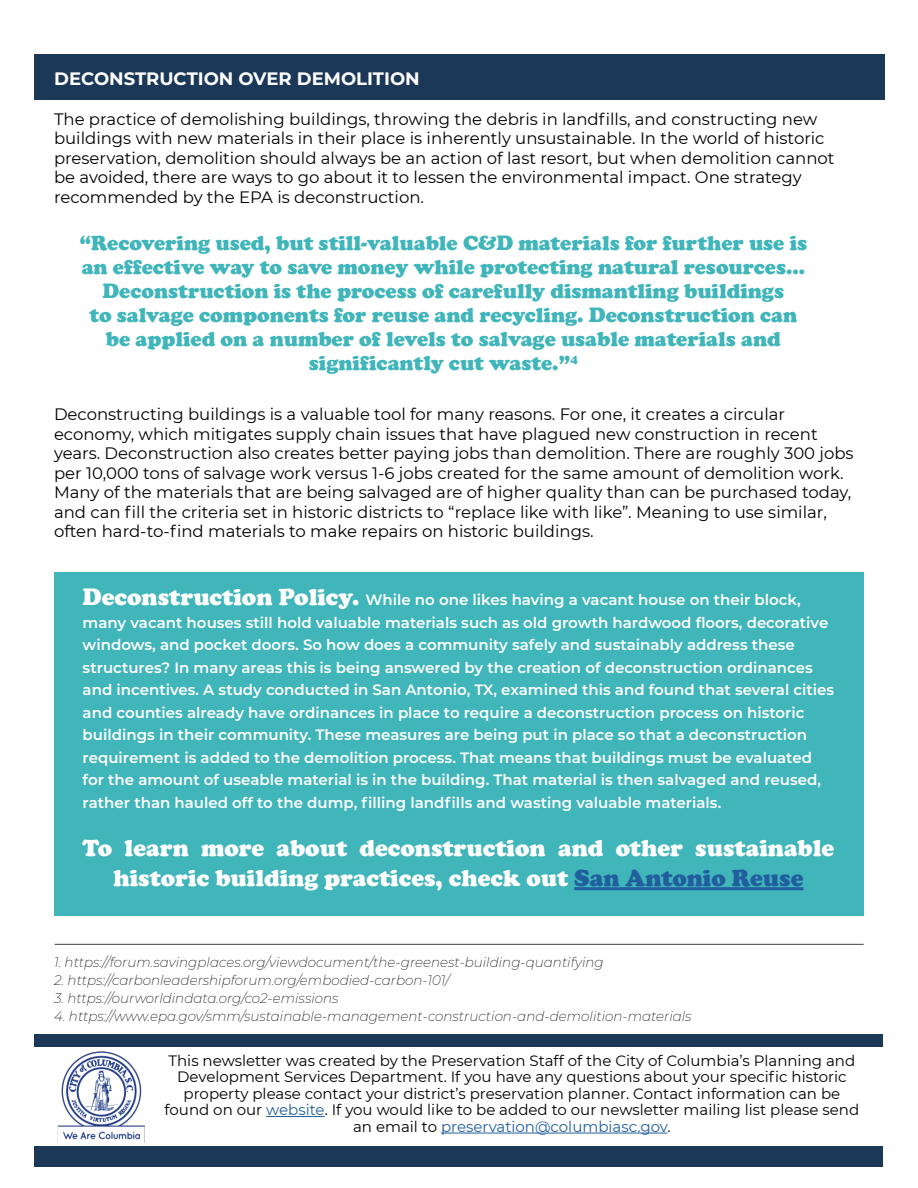
<style>
.page{position:relative;width:918px;height:1188px;background:#fff}
.page>*{position:absolute;margin:0;border:0;box-sizing:border-box;transform-origin:0 0}
.t1{font:900 24px/30px "Cooper";color:#fff;text-align:center}
.t2{font:900 21px/24px "Cooper";color:#40b5ba;text-align:center}
.t3{font:700 18px "Montserrat";color:#fff}
.t4{font:16.5px/19.5px "Montserrat";color:#000}
.t5{font:600 15px/22.5px "Montserrat";color:#fff}
.t6{font:15px/16.5px "Montserrat";color:#000;text-align:center}
.t7{font:italic 200 13.5px "Montserrat";color:#000}
.s1{font-family:"Cooper";font-weight:900;font-size:24px}
.s2{color:#215e9e}
</style>
<div class="page">
<div style="left:54px;top:572px;width:810px;height:344px;background:#40b5ba"></div>
<div style="left:34px;top:1034px;width:849px;height:132px;background:#1c3859"></div>
<div style="left:24px;top:1047px;width:870px;height:98px;background:#fff"></div>
<hr style="left:266px;top:1116px;width:59px;height:1px;background:#215e9e">
<hr style="left:441px;top:1133px;width:227px;height:1px;background:#215e9e">
<img style="left:57px;top:1051px;width:88px;height:91px">
<div style="left:34px;top:54px;width:850px;height:45px;background:#1c3859"></div>
<hr style="left:574px;top:887px;width:229px;height:3px;background:#215e9e">
<hr style="left:55px;top:944px;width:809px;height:1px;background:#414042">
<p class="t3" style="left:54px;top:66px;width:367px">DECONSTRUCTION OVER DEMOLITION</p>
<p class="t4" style="left:54px;top:109px;width:782px">The practice of demolishing buildings, throwing the debris in landfills, and constructing new buildings with new materials in their place is inherently unsustainable. In the world of historic preservation, demolition should always be an action of last resort, but when demolition cannot be avoided, there are ways to go about it to lessen the environmental impact. One strategy recommended by the EPA is deconstruction.</p>
<p class="t2" style="left:79px;top:231px;width:729px">“Recovering used, but still-valuable C&amp;D materials for further use is an effective way to save money while protecting natural resources...<br>Deconstruction is the process of carefully dismantling buildings<br>to salvage components for reuse and recycling. Deconstruction can be applied on a number of levels to salvage usable materials and significantly cut waste.”<sup>4</sup></p>
<p class="t4" style="left:54px;top:404px;width:801px">Deconstructing buildings is a valuable tool for many reasons. For one, it creates a circular economy, which mitigates supply chain issues that have plagued new construction in recent years. Deconstruction also creates better paying jobs than demolition. There are roughly 300 jobs per 10,000 tons of salvage work versus 1-6 jobs created for the same amount of demolition work.<br>Many of the materials that are being salvaged are of higher quality than can be purchased today, and can fill the criteria set in historic districts to “replace like with like”. Meaning to use similar, often hard-to-find materials to make repairs on historic buildings.</p>
<p class="t5" style="left:83px;top:588px;width:753px"><span class="s1">Deconstruction Policy.</span> While no one likes having a vacant house on their block, many vacant houses still hold valuable materials such as old growth hardwood floors, decorative windows, and pocket doors. So how does a community safely and sustainably address these structures? In many areas this is being answered by the creation of deconstruction ordinances and incentives. A study conducted in San Antonio, TX, examined this and found that several cities and counties already have ordinances in place to require a deconstruction process on historic buildings in their community. These measures are being put in place so that a deconstruction requirement is added to the demolition process. That means that buildings must be evaluated for the amount of useable material is in the building. That material is then salvaged and reused, rather than hauled off to the dump, filling landfills and wasting valuable materials.</p>
<h1 class="t1" style="left:83px;top:833px;width:753px">To learn more about deconstruction and other sustainable historic building practices, check out <span class="s2">San Antonio Reuse</span></h1>
<p class="t7" style="left:54px;top:953px;width:551px">1. https://forum.savingplaces.org/viewdocument/the-greenest-building-quantifying</p>
<p class="t7" style="left:54px;top:971px;width:397px">2. https://carbonleadershipforum.org/embodied-carbon-101/</p>
<p class="t7" style="left:54px;top:989px;width:286px">3. https://ourworldindata.org/co2-emissions</p>
<p class="t7" style="left:54px;top:1007px;width:639px">4. https://www.epa.gov/smm/sustainable-management-construction-and-demolition-materials</p>
<p class="t6" style="left:165px;top:1052px;width:696px">This newsletter was created by the Preservation Staff of the City of Columbia’s Planning and Development Services Department. If you have any questions about your specific historic property please contact your district’s preservation planner. Contact information can be found on our <span class="s2">website</span>. If you would like to be added to our newsletter mailing list please send an email to <span class="s2">preservation@columbiasc.gov</span>.</p>
</div>
